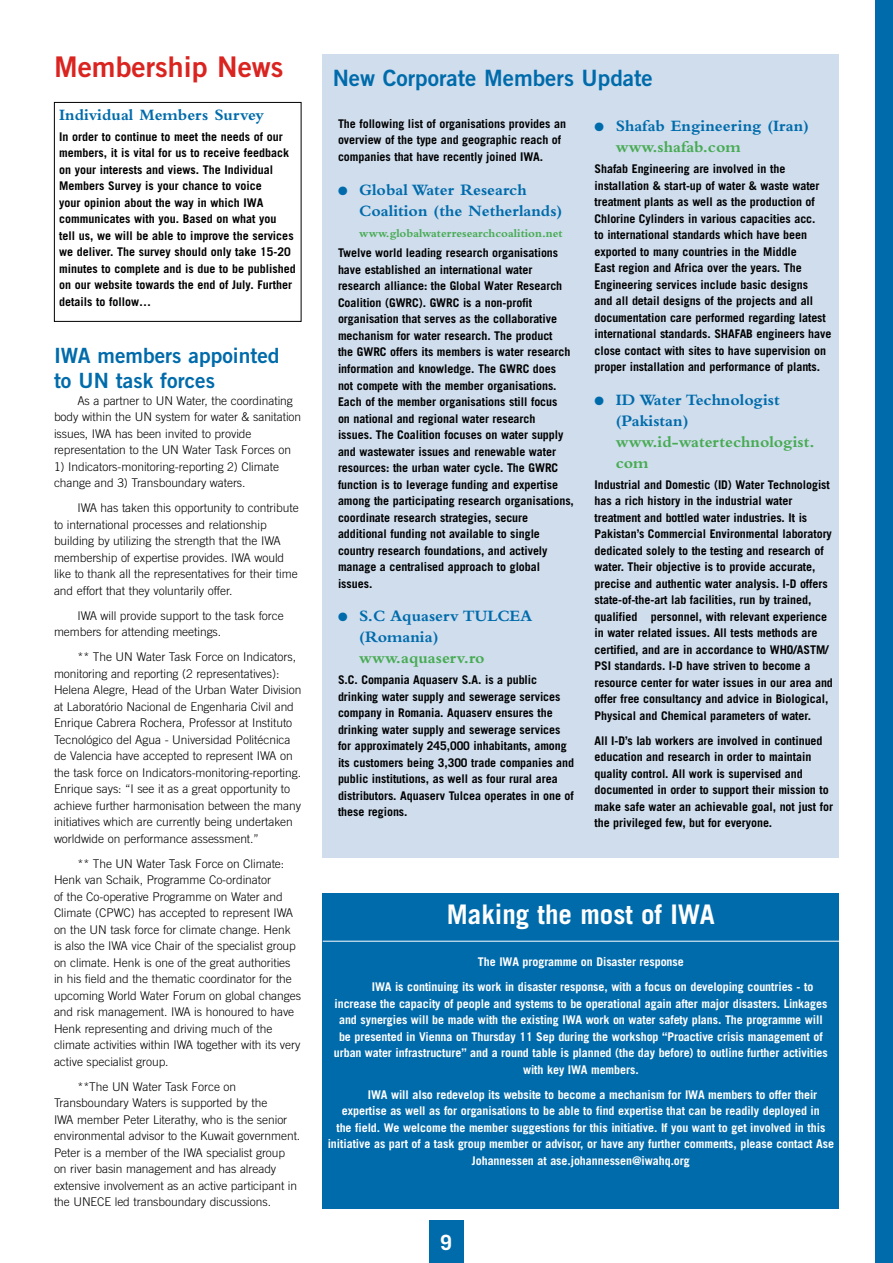
<style>
.page{position:relative;width:893px;height:1263px;background:#fff}
.page>*{position:absolute;margin:0;border:0;box-sizing:border-box;transform-origin:0 0}
.t1{font:28.5px "Trade Gothic Bold Two";color:#da2420}
.t2{font:700 27px "Trade Gothic";color:#fff}
.t3{font:22.5px "Trade Gothic Bold Two";color:#006bab}
.t4{font:21px/25.2px "Trade Gothic Bold Two";color:#006bab}
.t5{font:700 16.5px/21px "Bembo";color:#006bab}
.t6{font:700 16.5px/21px "Bembo";color:#47ab52}
.t7{font:700 12px/16.5px "Trade Gothic";letter-spacing:-.005em;color:#000}
.t8{font:300 12px/16.5px "Trade Gothic";letter-spacing:-.005em;color:#000}
.t9{font:700 12px/16.5px "Trade Gothic";letter-spacing:-.005em;color:#fff}
.t10{font:700 12px "Bembo";color:#47ab52}
.s1{color:#47ab52}
</style>
<div class="page">
<div style="left:429px;top:1220px;width:34px;height:43px;background:#006bab"></div>
<div style="left:876px;top:0;width:17px;height:1263px;background:#006bab"></div>
<div style="left:54px;top:102px;width:247px;height:220px;border:1px solid #000"></div>
<div style="left:323px;top:54px;width:516px;height:803px;background:#cfdded"></div>
<div style="left:323px;top:893px;width:516px;height:316px;background:#006bab"></div>
<hr style="left:323px;top:941px;width:516px;height:1px;background:#fff">
<h1 class="t1" style="left:54px;top:49px;width:231px">Membership News</h1>
<h3 class="t5" style="left:59px;top:104px;width:206px">Individual Members Survey</h3>
<p class="t7" style="left:59px;top:128px;width:238px">In order to continue to meet the needs of our members, it is vital for us to receive feedback on your interests and views. The Individual Members Survey is your chance to voice<br>your opinion about the way in which IWA communicates with you. Based on what you<br>tell us, we will be able to improve the services we deliver. The survey should only take 15-20 minutes to complete and is due to be published on our website towards the end of July. Further details to follow…</p>
<h3 class="t4" style="left:54px;top:342px;width:227px">IWA members appointed to UN task forces</h3>
<p class="t8" style="left:54px;top:392px;width:249px;text-indent:23px">As a partner to UN Water, the coordinating body within the UN system for water &amp; sanitation issues, IWA has been invited to provide representation to the UN Water Task Forces on</p>
<p class="t8" style="left:54px;top:458px;width:227px">1) Indicators-monitoring-reporting 2) Climate change and 3) Transboundary waters.</p>
<p class="t8" style="left:54px;top:499px;width:246px;text-indent:23px">IWA has taken this opportunity to contribute to international processes and relationship building by utilizing the strength that the IWA membership of expertise provides. IWA would like to thank all the representatives for their time and effort that they voluntarily offer.</p>
<p class="t8" style="left:54px;top:607px;width:231px;text-indent:23px">IWA will provide support to the task force members for attending meetings.</p>
<p class="t8" style="left:54px;top:648px;width:249px;text-indent:23px">** The UN Water Task Force on Indicators, monitoring and reporting (2 representatives):<br>Helena Alegre, Head of the Urban Water Division at Laboratório Nacional de Engenharia Civil and Enrique Cabrera Rochera, Professor at Instituto Tecnológico del Agua - Universidad Politécnica de Valencia have accepted to represent IWA on the task force on Indicators-monitoring-reporting.<br>Enrique says: “I see it as a great opportunity to achieve further harmonisation between the many initiatives which are currently being undertaken worldwide on performance assessment.”</p>
<p class="t8" style="left:54px;top:855px;width:249px;text-indent:23px">** The UN Water Task Force on Climate:<br>Henk van Schaik, Programme Co-ordinator<br>of the Co-operative Programme on Water and Climate (CPWC) has accepted to represent IWA on the UN task force for climate change. Henk is also the IWA vice Chair of the specialist group on climate. Henk is one of the great authorities in his field and the thematic coordinator for the upcoming World Water Forum on global changes and risk management. IWA is honoured to have Henk representing and driving much of the climate activities within IWA together with its very active specialist group.</p>
<p class="t8" style="left:54px;top:1078px;width:248px;text-indent:23px">**The UN Water Task Force on Transboundary Waters is supported by the<br>IWA member Peter Literathy, who is the senior environmental advisor to the Kuwait government.<br>Peter is a member of the IWA specialist group on river basin management and has already extensive involvement as an active participant in the UNECE led transboundary discussions.</p>
<h3 class="t3" style="left:333px;top:64px;width:322px">New Corporate Members Update</h3>
<p class="t7" style="left:338px;top:115px;width:229px">The following list of organisations provides an overview of the type and geographic reach of companies that have recently joined IWA.</p>
<h3 class="t5" style="left:359px;top:179px;width:205px;text-indent:-21px">● Global Water Research<br>Coalition (the Netherlands)</h3>
<p class="t10" style="left:359px;top:226px;width:205px">www.globalwaterresearchcoalition.net</p>
<p class="t7" style="left:338px;top:245px;width:237px">Twelve world leading research organisations have established an international water research alliance: the Global Water Research Coalition (GWRC). GWRC is a non-profit organisation that serves as the collaborative mechanism for water research. The product<br>the GWRC offers its members is water research information and knowledge. The GWRC does not compete with the member organisations.<br>Each of the member organisations still focus<br>on national and regional water research<br>issues. The Coalition focuses on water supply and wastewater issues and renewable water resources: the urban water cycle. The GWRC function is to leverage funding and expertise among the participating research organisations, coordinate research strategies, secure additional funding not available to single country research foundations, and actively manage a centralised approach to global issues.</p>
<h3 class="t5" style="left:359px;top:605px;width:175px;text-indent:-21px">● S.C Aquaserv TULCEA (Romania)</h3>
<h3 class="t6" style="left:359px;top:647px;width:127px">www.aquaserv.ro</h3>
<p class="t7" style="left:338px;top:671px;width:238px">S.C. Compania Aquaserv S.A. is a public drinking water supply and sewerage services company in Romania. Aquaserv ensures the drinking water supply and sewerage services for approximately 245,000 inhabitants, among its customers being 3,300 trade companies and public institutions, as well as four rural area distributors. Aquaserv Tulcea operates in one of these regions.</p>
<h3 class="t5" style="left:616px;top:116px;width:195px;text-indent:-21px">● Shafab Engineering (Iran) <span class="s1">www.shafab.com</span></h3>
<p class="t7" style="left:594px;top:160px;width:238px">Shafab Engineering are involved in the installation &amp; start-up of water &amp; waste water treatment plants as well as the production of Chlorine Cylinders in various capacities acc.<br>to international standards which have been exported to many countries in the Middle<br>East region and Africa over the years. The Engineering services include basic designs<br>and all detail designs of the projects and all documentation care performed regarding latest international standards. SHAFAB engineers have close contact with sites to have supervision on proper installation and performance of plants.</p>
<h3 class="t5" style="left:616px;top:389px;width:165px;text-indent:-21px">● ID Water Technologist (Pakistan)</h3>
<h3 class="t6" style="left:616px;top:431px;width:200px">www.id-watertechnologist. com</h3>
<p class="t7" style="left:594px;top:476px;width:240px">Industrial and Domestic (ID) Water Technologist has a rich history in the industrial water treatment and bottled water industries. It is Pakistan’s Commercial Environmental laboratory dedicated solely to the testing and research of water. Their objective is to provide accurate, precise and authentic water analysis. I-D offers state-of-the-art lab facilities, run by trained, qualified personnel, with relevant experience in water related issues. All tests methods are certified, and are in accordance to WHO/ASTM/ PSI standards. I-D have striven to become a resource center for water issues in our area and offer free consultancy and advice in Biological, Physical and Chemical parameters of water.</p>
<p class="t7" style="left:594px;top:732px;width:240px">All I-D’s lab workers are involved in continued education and research in order to maintain quality control. All work is supervised and documented in order to support their mission to make safe water an achievable goal, not just for the privileged few, but for everyone.</p>
<h2 class="t2" style="left:447px;top:898px;width:270px">Making the most of IWA</h2>
<p class="t9" style="left:372px;top:949px;width:443px;line-height:25px;text-indent:106px">The IWA programme on Disaster response<br>IWA is continuing its work in disaster response, with a focus on developing countries - to</p>
<p class="t9" style="left:334px;top:995px;width:495px;text-align:center">increase the capacity of people and systems to be operational again after major disasters. Linkages and synergies will be made with the existing IWA work on water safety plans. The programme will be presented in Vienna on Thursday 11 Sep during the workshop “Proactive crisis management of urban water infrastructure” and a round table is planned (the day before) to outline further activities with key IWA members.</p>
<p class="t9" style="left:368px;top:1086px;width:451px">IWA will also redevelop its website to become a mechanism for IWA members to offer their</p>
<p class="t9" style="left:342px;top:1103px;width:479px">expertise as well as for organisations to be able to find expertise that can be readily deployed in</p>
<p class="t9" style="left:336px;top:1119px;width:490px">the field. We welcome the member suggestions for this initiative. If you want to get involved in this</p>
<p class="t9" style="left:328px;top:1136px;width:508px">initiative as part of a task group member or advisor, or have any further comments, please contact Ase</p>
<p class="t9" style="left:472px;top:1152px;width:219px">Johannessen at ase.johannessen@iwahq.org</p>
</div>
